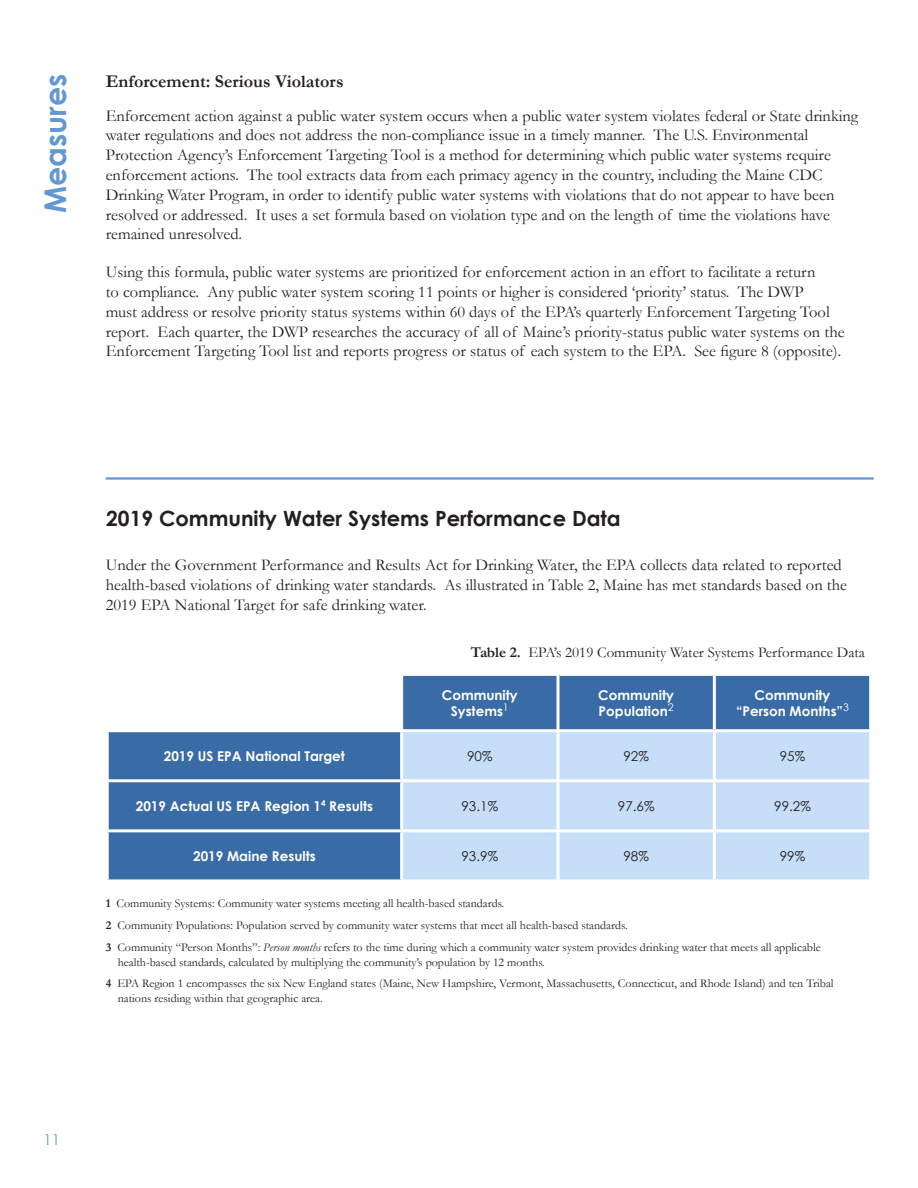
<style>
.page{position:relative;width:918px;height:1188px;background:#fff}
.page>*{position:absolute;margin:0;border:0;box-sizing:border-box;transform-origin:0 0}
.t1{font:700 30px "Century Gothic";color:#6298d1}
.t2{font:700 21px "Century Gothic";color:#231f20}
.t3{font:700 18px "Garamond";color:#231f20}
.t4{font:16.5px/19.8px "Garamond";color:#231f20}
.t5{font:15px "Garamond";color:#231f20}
.t6{font:15px "Century Gothic";color:#6298d1}
.t7{font:700 13.5px/16.2px "Century Gothic";color:#fff;text-align:center}
.t8{font:13.5px "Century Gothic";color:#231f20}
.t9{font:12px/15px "Garamond";color:#231f20}
.s1{font-weight:700}
.s2{font-style:italic}
</style>
<div class="page">
<svg style="left:109px;top:676px;width:760px;height:203px;fill:#396ba6"></svg>
<div style="left:403px;top:732px;width:466px;height:147px;background:#c7def8"></div>
<hr style="left:713px;top:676px;width:3px;height:53px;background:#fff">
<hr style="left:106px;top:729px;width:297px;height:3px;background:#fff">
<hr style="left:400px;top:732px;width:3px;height:47px;background:#fff">
<hr style="left:556px;top:729px;width:158px;height:3px;background:#fff">
<svg style="left:556px;top:732px;width:4px;height:47px"></svg>
<hr style="left:714px;top:729px;width:158px;height:3px;background:#fff">
<hr style="left:713px;top:732px;width:3px;height:47px;background:#fff">
<hr style="left:106px;top:779px;width:296px;height:3px;background:#fff">
<hr style="left:402px;top:779px;width:156px;height:3px;background:#fff">
<hr style="left:400px;top:782px;width:3px;height:47px;background:#fff">
<hr style="left:558px;top:779px;width:156px;height:3px;background:#fff">
<svg style="left:556px;top:782px;width:4px;height:47px"></svg>
<hr style="left:714px;top:779px;width:158px;height:3px;background:#fff">
<hr style="left:713px;top:782px;width:3px;height:47px;background:#fff">
<hr style="left:106px;top:829px;width:296px;height:3px;background:#fff">
<hr style="left:402px;top:829px;width:156px;height:3px;background:#fff">
<hr style="left:400px;top:832px;width:3px;height:47px;background:#fff">
<hr style="left:558px;top:829px;width:156px;height:3px;background:#fff">
<svg style="left:556px;top:832px;width:4px;height:47px"></svg>
<hr style="left:714px;top:829px;width:158px;height:3px;background:#fff">
<hr style="left:713px;top:832px;width:3px;height:47px;background:#fff">
<hr style="left:400px;top:676px;width:3px;height:53px;background:#fff">
<svg style="left:556px;top:676px;width:4px;height:53px"></svg>
<hr style="left:400px;top:729px;width:160px;height:3px;background:#fff">
<hr style="left:106px;top:477px;width:768px;height:3px;background:#6298d1">
<p class="t1" style="left:32px;top:213px;width:141px;rotate:-90deg">Measures</p>
<p class="t3" style="left:106px;top:69px;width:239px">Enforcement: Serious Violators</p>
<p class="t4" style="left:106px;top:105px;width:754px">Enforcement action against a public water system occurs when a public water system violates federal or State drinking water regulations and does not address the non-compliance issue in a timely manner. The U.S. Environmental Protection Agency’s Enforcement Targeting Tool is a method for determining which public water systems require enforcement actions. The tool extracts data from each primacy agency in the country, including the Maine CDC Drinking Water Program, in order to identify public water systems with violations that do not appear to have been resolved or addressed. It uses a set formula based on violation type and on the length of time the violations have remained unresolved.</p>
<p class="t4" style="left:106px;top:262px;width:740px">Using this formula, public water systems are prioritized for enforcement action in an effort to facilitate a return<br>to compliance. Any public water system scoring 11 points or higher is considered ‘priority’ status. The DWP<br>must address or resolve priority status systems within 60 days of the EPA’s quarterly Enforcement Targeting Tool report. Each quarter, the DWP researches the accuracy of all of Maine’s priority-status public water systems on the Enforcement Targeting Tool list and reports progress or status of each system to the EPA. See figure 8 (opposite).</p>
<p class="t2" style="left:106px;top:502px;width:516px">2019 Community Water Systems Performance Data</p>
<p class="t4" style="left:106px;top:555px;width:743px">Under the Government Performance and Results Act for Drinking Water, the EPA collects data related to reported health-based violations of drinking water standards. As illustrated in Table 2, Maine has met standards based on the<br>2019 EPA National Target for safe drinking water.</p>
<p class="t5" style="left:471px;top:642px;width:395px"><span class="s1">Table 2.</span> EPA’s 2019 Community Water Systems Performance Data</p>
<p class="t7" style="left:442px;top:686px;width:77px">Community<br>Systems<sup>1</sup></p>
<p class="t7" style="left:598px;top:686px;width:77px;text-align:left">Community<br>Population<sup>2</sup></p>
<p class="t7" style="left:736px;top:686px;width:114px">Community “Person Months”<sup>3</sup></p>
<p class="t7" style="left:164px;top:747px;width:183px">2019 US EPA National Target</p>
<p class="t8" style="left:467px;top:747px;width:27px">90%</p>
<p class="t8" style="left:623px;top:747px;width:27px">92%</p>
<p class="t8" style="left:780px;top:747px;width:27px">95%</p>
<p class="t7" style="left:136px;top:797px;width:239px">2019 Actual US EPA Region 1<sup>4</sup> Results</p>
<p class="t8" style="left:461px;top:797px;width:38px">93.1%</p>
<p class="t8" style="left:618px;top:797px;width:38px">97.6%</p>
<p class="t8" style="left:774px;top:797px;width:38px">99.2%</p>
<p class="t7" style="left:193px;top:847px;width:124px">2019 Maine Results</p>
<p class="t8" style="left:461px;top:847px;width:38px">93.9%</p>
<p class="t8" style="left:623px;top:847px;width:27px">98%</p>
<p class="t8" style="left:780px;top:847px;width:27px">99%</p>
<p class="t9" style="left:106px;top:895px;width:400px"><span class="s1">1</span> Community Systems: Community water systems meeting all health-based standards.</p>
<p class="t9" style="left:106px;top:917px;width:523px"><span class="s1">2</span> Community Populations: Population served by community water systems that meet all health-based standards.</p>
<p class="t9" style="left:118px;top:939px;width:705px;text-indent:-12px"><span class="s1">3</span> Community “Person Months”: <span class="s2">Person months</span> refers to the time during which a community water system provides drinking water that meets all applicable health-based standards, calculated by multiplying the community’s population by 12 months.</p>
<p class="t9" style="left:118px;top:976px;width:717px;text-indent:-12px"><span class="s1">4</span> EPA Region 1 encompasses the six New England states (Maine, New Hampshire, Vermont, Massachusetts, Connecticut, and Rhode Island) and ten Tribal nations residing within that geographic area.</p>
<p class="t6" style="left:44px;top:1129px;width:18px">11</p>
</div>
